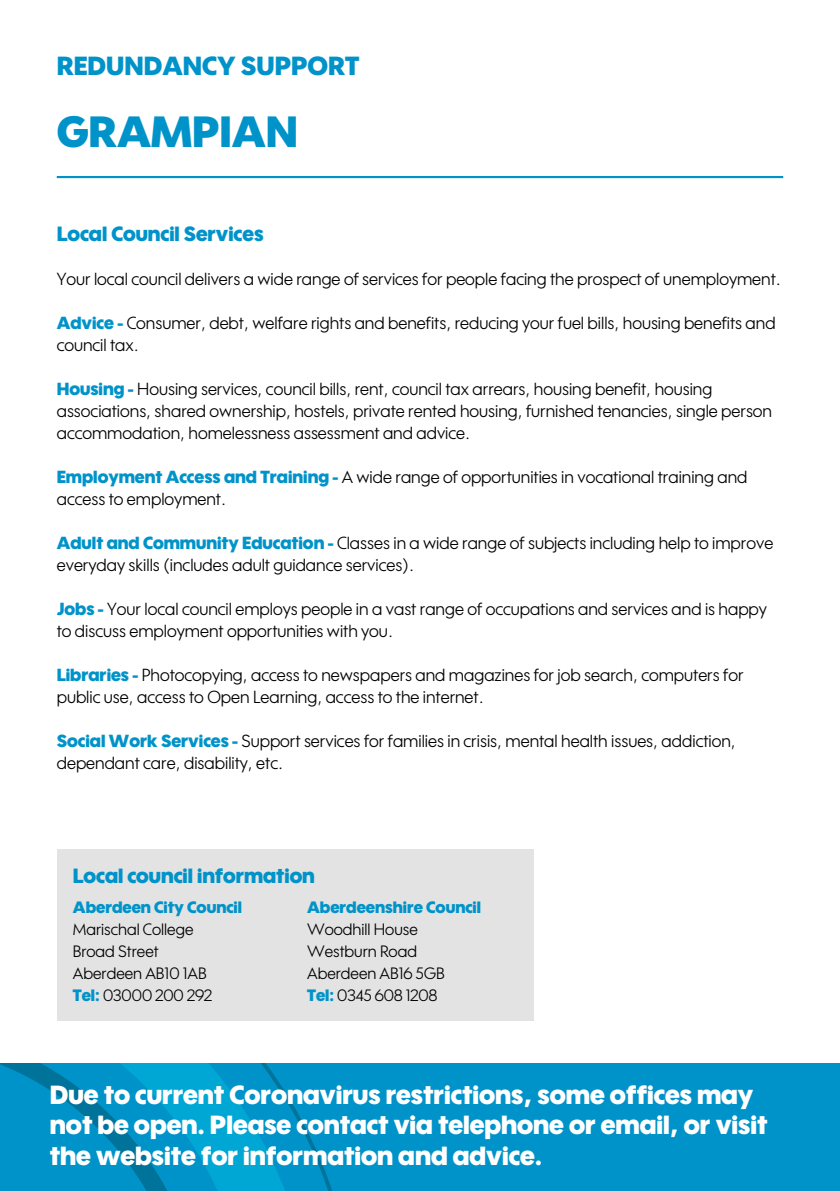
<style>
.page{position:relative;width:840px;height:1191px;background:#fff}
.page>*{position:absolute;margin:0;border:0;box-sizing:border-box;transform-origin:0 0}
.t1{font:900 42.4px "Wes FY";color:#0093c9}
.t2{font:900 25.4px/30.6px "Wes FY";color:#fff}
.t3{font:900 25.4px "Wes FY";color:#0093c9}
.Local_Council_Servic{font:900 20px "Wes FY";color:#0093c9}
.Local_Council_Servic-2{font:17px/22px "Wes FY";color:#000}
.t4{font:16px "Wes FY";color:#000}
.t5{font:900 16px "Wes FY";color:#0093c9}
.s1{font-weight:900;color:#0093c9}
</style>
<div class="page">
<hr style="left:57px;top:176px;width:725px;height:2px;background:#0093c9">
<div style="left:57px;top:849px;width:476px;height:172px;background:#e3e3e3"></div>
<div style="left:0;top:1063px;width:839px;height:128px;background:#0093c9"></div>
<svg style="left:312px;top:1141px;width:20px;height:50px"></svg>
<svg style="left:0;top:176px;width:312px;height:1015px"></svg>
<p class="t3" style="left:57px;top:50px;width:304px">REDUNDANCY SUPPORT</p>
<p class="t1" style="left:57px;top:106px;width:243px">GRAMPIAN</p>
<p class="Local_Council_Servic" style="left:57px;top:221px;width:208px">Local Council Services</p>
<p class="Local_Council_Servic-2" style="left:57px;top:268px;width:725px">Your local council delivers a wide range of services for people facing the prospect of unemployment.</p>
<p class="Local_Council_Servic-2" style="left:57px;top:312px;width:720px"><span class="s1">Advice -</span> Consumer, debt, welfare rights and benefits, reducing your fuel bills, housing benefits and council tax.</p>
<p class="Local_Council_Servic-2" style="left:57px;top:378px;width:716px"><span class="s1">Housing -</span> Housing services, council bills, rent, council tax arrears, housing benefit, housing associations, shared ownership, hostels, private rented housing, furnished tenancies, single person accommodation, homelessness assessment and advice.</p>
<p class="Local_Council_Servic-2" style="left:57px;top:466px;width:691px"><span class="s1">Employment Access and Training -</span> A wide range of opportunities in vocational training and access to employment.</p>
<p class="Local_Council_Servic-2" style="left:57px;top:532px;width:717px"><span class="s1">Adult and Community Education -</span> Classes in a wide range of subjects including help to improve everyday skills (includes adult guidance services).</p>
<p class="Local_Council_Servic-2" style="left:57px;top:598px;width:711px"><span class="s1">Jobs -</span> Your local council employs people in a vast range of occupations and services and is happy to discuss employment opportunities with you.</p>
<p class="Local_Council_Servic-2" style="left:57px;top:664px;width:688px"><span class="s1">Libraries -</span> Photocopying, access to newspapers and magazines for job search, computers for public use, access to Open Learning, access to the internet.</p>
<p class="Local_Council_Servic-2" style="left:57px;top:730px;width:680px"><span class="s1">Social Work Services -</span> Support services for families in crisis, mental health issues, addiction, dependant care, disability, etc.</p>
<p class="Local_Council_Servic" style="left:73px;top:863px;width:243px">Local council information</p>
<p class="t5" style="left:73px;top:897px;width:170px">Aberdeen City Council</p>
<p class="t5" style="left:307px;top:897px;width:175px">Aberdeenshire Council</p>
<p class="t4" style="left:73px;top:919px;width:122px">Marischal College</p>
<p class="t4" style="left:307px;top:919px;width:112px">Woodhill House</p>
<p class="t4" style="left:73px;top:941px;width:87px">Broad Street</p>
<p class="t4" style="left:307px;top:941px;width:111px">Westburn Road</p>
<p class="t4" style="left:73px;top:963px;width:135px">Aberdeen AB10 1AB</p>
<p class="t4" style="left:307px;top:963px;width:139px">Aberdeen AB16 5GB</p>
<p class="t4" style="left:73px;top:985px;width:141px"><span class="s1">Tel:</span> 03000 200 292</p>
<p class="t4" style="left:307px;top:985px;width:132px"><span class="s1">Tel:</span> 0345 608 1208</p>
<p class="t2" style="left:50px;top:1078px;width:718px">Due to current Coronavirus restrictions, some offices may not be open. Please contact via telephone or email, or visit the website for information and advice.</p>
</div>
